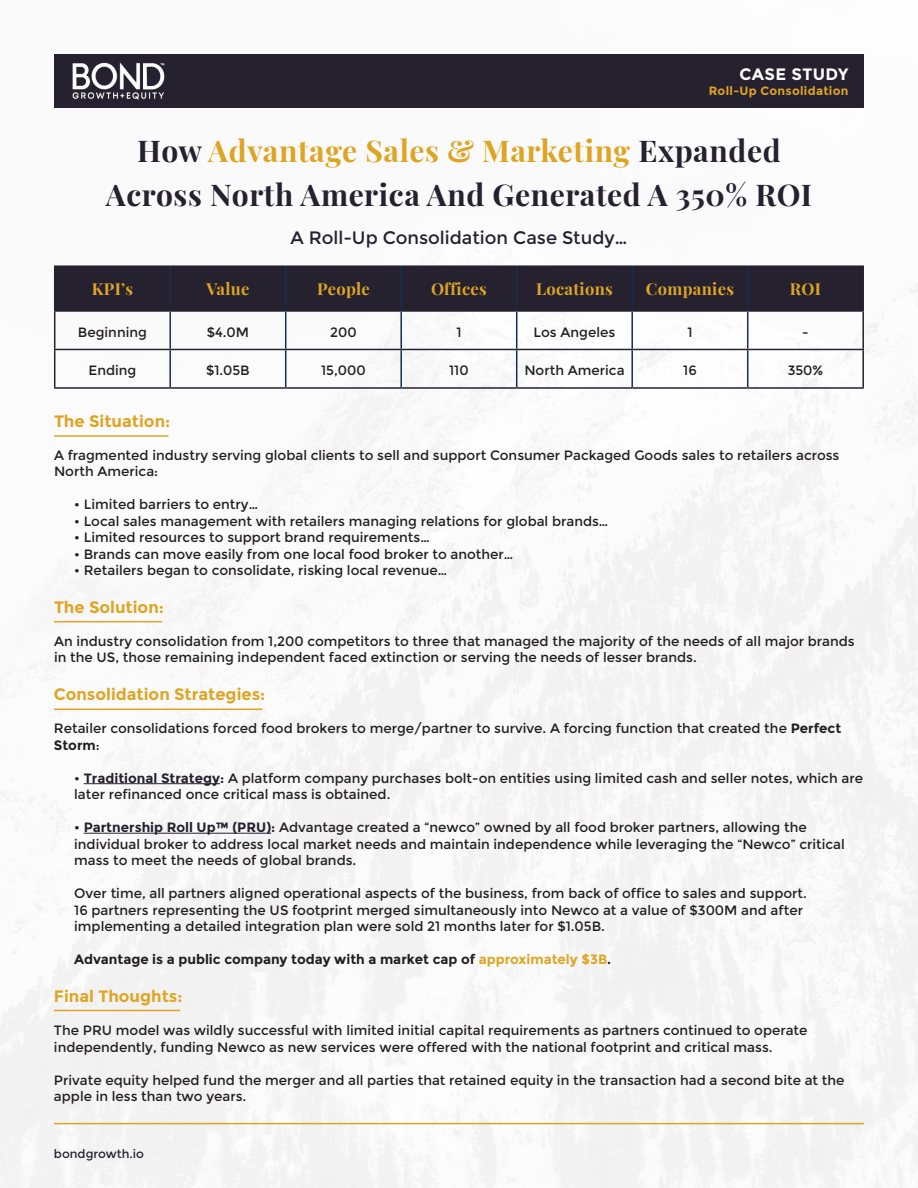
<style>
.page{position:relative;width:918px;height:1188px;background:#fff}
.page>*{position:absolute;margin:0;border:0;box-sizing:border-box;transform-origin:0 0}
.t1{font:700 30px "Playfair Display";letter-spacing:.02em;color:#25212e}
.t2{font:700 30px "Playfair Display";letter-spacing:.02em;color:#dea525}
.t3{font:18px "Montserrat";color:#25212e}
.t4{font:700 16.5px "Montserrat";color:#dea525}
.t5{font:700 16.5px "Playfair Display";letter-spacing:.02em;color:#dea525}
.t6{font:700 16.5px "Montserrat";letter-spacing:.02em;color:#fff}
.t7{font:13.5px/16.5px "Montserrat";color:#231f20}
.t8{font:700 13.5px "Montserrat";color:#231f20}
.t9{font:700 12px "Montserrat";letter-spacing:.025em;color:#dea525}
.t10{font:12px "Montserrat";color:#25212e}
.s1{color:#25212e}
.s2{font-weight:700}
.s3{font-weight:700;color:#25212e}
.s4{color:#dea525}
</style>
<div class="page">
<div style="left:54px;top:54px;width:810px;height:54px;background:#25212e"></div>
<hr style="left:54px;top:1123px;width:810px;height:1px;background:#dea525">
<div style="left:55px;top:267px;width:807px;height:43px;background:#25212e"></div>
<hr style="left:169px;top:267px;width:2px;height:43px;background:#192c52">
<hr style="left:285px;top:267px;width:1px;height:43px;background:#192c52">
<hr style="left:400px;top:267px;width:2px;height:43px;background:#192c52">
<hr style="left:516px;top:267px;width:1px;height:43px;background:#192c52">
<hr style="left:631px;top:267px;width:2px;height:43px;background:#192c52">
<hr style="left:747px;top:267px;width:1px;height:43px;background:#192c52">
<hr style="left:169px;top:312px;width:2px;height:37px;background:#192c52">
<hr style="left:285px;top:312px;width:1px;height:37px;background:#192c52">
<hr style="left:400px;top:312px;width:2px;height:37px;background:#192c52">
<hr style="left:516px;top:312px;width:1px;height:37px;background:#192c52">
<hr style="left:631px;top:312px;width:2px;height:37px;background:#192c52">
<hr style="left:747px;top:312px;width:1px;height:37px;background:#192c52">
<hr style="left:169px;top:350px;width:2px;height:37px;background:#192c52">
<hr style="left:285px;top:350px;width:1px;height:37px;background:#192c52">
<hr style="left:400px;top:350px;width:2px;height:37px;background:#192c52">
<hr style="left:516px;top:350px;width:1px;height:37px;background:#192c52">
<hr style="left:631px;top:350px;width:2px;height:37px;background:#192c52">
<hr style="left:747px;top:350px;width:1px;height:37px;background:#192c52">
<hr style="left:54px;top:312px;width:1px;height:37px;background:#25212e">
<hr style="left:862px;top:312px;width:2px;height:37px;background:#25212e">
<hr style="left:54px;top:265px;width:116px;height:2px;background:#25212e">
<hr style="left:54px;top:267px;width:1px;height:43px;background:#25212e">
<hr style="left:170px;top:265px;width:116px;height:2px;background:#25212e">
<hr style="left:286px;top:265px;width:115px;height:2px;background:#25212e">
<hr style="left:401px;top:265px;width:116px;height:2px;background:#25212e">
<hr style="left:517px;top:265px;width:115px;height:2px;background:#25212e">
<hr style="left:632px;top:265px;width:116px;height:2px;background:#25212e">
<hr style="left:748px;top:265px;width:116px;height:2px;background:#25212e">
<hr style="left:862px;top:267px;width:2px;height:43px;background:#25212e">
<hr style="left:54px;top:310px;width:116px;height:2px;background:#25212e">
<hr style="left:170px;top:310px;width:116px;height:2px;background:#25212e">
<hr style="left:286px;top:310px;width:115px;height:2px;background:#25212e">
<hr style="left:401px;top:310px;width:116px;height:2px;background:#25212e">
<hr style="left:517px;top:310px;width:115px;height:2px;background:#25212e">
<hr style="left:632px;top:310px;width:116px;height:2px;background:#25212e">
<hr style="left:748px;top:310px;width:116px;height:2px;background:#25212e">
<hr style="left:54px;top:349px;width:116px;height:1px;background:#25212e">
<hr style="left:54px;top:350px;width:1px;height:37px;background:#25212e">
<hr style="left:170px;top:349px;width:116px;height:1px;background:#25212e">
<hr style="left:286px;top:349px;width:115px;height:1px;background:#25212e">
<hr style="left:401px;top:349px;width:116px;height:1px;background:#25212e">
<hr style="left:517px;top:349px;width:115px;height:1px;background:#25212e">
<hr style="left:632px;top:349px;width:116px;height:1px;background:#25212e">
<hr style="left:748px;top:349px;width:116px;height:1px;background:#25212e">
<hr style="left:862px;top:350px;width:2px;height:37px;background:#25212e">
<hr style="left:54px;top:387px;width:116px;height:2px;background:#25212e">
<hr style="left:170px;top:387px;width:116px;height:2px;background:#25212e">
<hr style="left:286px;top:387px;width:115px;height:2px;background:#25212e">
<hr style="left:401px;top:387px;width:116px;height:2px;background:#25212e">
<hr style="left:517px;top:387px;width:115px;height:2px;background:#25212e">
<hr style="left:632px;top:387px;width:116px;height:2px;background:#25212e">
<hr style="left:748px;top:387px;width:116px;height:2px;background:#25212e">
<hr style="left:84px;top:783px;width:136px;height:1px;background:#25212e">
<hr style="left:84px;top:833px;width:187px;height:1px;background:#25212e">
<hr style="left:54px;top:435px;width:114px;height:2px;background:#dea525">
<img style="left:72px;top:63px;width:93px;height:36px">
<hr style="left:54px;top:621px;width:108px;height:1px;background:#dea525">
<hr style="left:54px;top:1010px;width:126px;height:1px;background:#dea525">
<hr style="left:54px;top:709px;width:208px;height:1px;background:#dea525">
<p class="t6" style="left:740px;top:64px;width:110px">CASE STUDY</p>
<p class="t9" style="left:709px;top:83px;width:141px">Roll-Up Consolidation</p>
<p class="t2" style="left:137px;top:127px;width:645px"><span class="s1">How</span> Advantage Sales &amp; Marketing <span class="s1">Expanded</span></p>
<p class="t1" style="left:106px;top:171px;width:708px">Across North America And Generated A 350% ROI</p>
<p class="t3" style="left:291px;top:227px;width:338px">A Roll-Up Consolidation Case Study…</p>
<p class="t5" style="left:92px;top:275px;width:43px">KPI’s</p>
<p class="t5" style="left:206px;top:275px;width:45px">Value</p>
<p class="t5" style="left:317px;top:275px;width:54px">People</p>
<p class="t5" style="left:431px;top:275px;width:57px">Offices</p>
<p class="t5" style="left:536px;top:275px;width:78px">Locations</p>
<p class="t5" style="left:646px;top:275px;width:90px">Companies</p>
<p class="t5" style="left:790px;top:275px;width:33px">ROI</p>
<p class="t7" style="left:78px;top:324px;width:71px">Beginning</p>
<p class="t7" style="left:207px;top:324px;width:44px">$4.0M</p>
<p class="t7" style="left:330px;top:324px;width:28px">200</p>
<p class="t7" style="left:456px;top:324px;width:7px">1</p>
<p class="t7" style="left:534px;top:324px;width:83px">Los Angeles</p>
<p class="t7" style="left:687px;top:324px;width:7px">1</p>
<p class="t7" style="left:802px;top:324px;width:8px">-</p>
<p class="t7" style="left:89px;top:362px;width:49px">Ending</p>
<p class="t7" style="left:206px;top:362px;width:45px">$1.05B</p>
<p class="t7" style="left:321px;top:362px;width:46px">15,000</p>
<p class="t7" style="left:449px;top:362px;width:21px">110</p>
<p class="t7" style="left:524px;top:362px;width:102px">North America</p>
<p class="t7" style="left:683px;top:362px;width:15px">16</p>
<p class="t7" style="left:788px;top:362px;width:37px">350%</p>
<p class="t4" style="left:54px;top:411px;width:118px">The Situation:</p>
<p class="t7" style="left:54px;top:447px;width:787px">A fragmented industry serving global clients to sell and support Consumer Packaged Goods sales to retailers across<br>North America:</p>
<p class="t7" style="left:74px;top:496px;width:185px">• Limited barriers to entry…</p>
<p class="t7" style="left:74px;top:513px;width:536px">• Local sales management with retailers managing relations for global brands…</p>
<p class="t7" style="left:74px;top:529px;width:357px">• Limited resources to support brand requirements…</p>
<p class="t7" style="left:74px;top:546px;width:441px">• Brands can move easily from one local food broker to another…</p>
<p class="t7" style="left:74px;top:562px;width:375px">• Retailers began to consolidate, risking local revenue…</p>
<p class="t4" style="left:54px;top:597px;width:112px">The Solution:</p>
<p class="t7" style="left:54px;top:633px;width:802px">An industry consolidation from 1,200 competitors to three that managed the majority of the needs of all major brands in the US, those remaining independent faced extinction or serving the needs of lesser brands.</p>
<p class="t4" style="left:54px;top:685px;width:213px">Consolidation Strategies:</p>
<p class="t7" style="left:54px;top:720px;width:789px">Retailer consolidations forced food brokers to merge/partner to survive. A forcing function that created the <span class="s2">Perfect<br>Storm</span>:</p>
<p class="t7" style="left:74px;top:770px;width:790px">• <span class="s3">Traditional Strategy:</span> A platform company purchases bolt-on entities using limited cash and seller notes, which are later refinanced once critical mass is obtained.</p>
<p class="t7" style="left:74px;top:819px;width:772px">• <span class="s3">Partnership Roll Up™ (PRU):</span> Advantage created a “newco” owned by all food broker partners, allowing the individual broker to address local market needs and maintain independence while leveraging the “Newco” critical mass to meet the needs of global brands.</p>
<p class="t7" style="left:74px;top:885px;width:734px">Over time, all partners aligned operational aspects of the business, from back of office to sales and support.<br>16 partners representing the US footprint merged simultaneously into Newco at a value of $300M and after implementing a detailed integration plan were sold 21 months later for $1.05B.</p>
<p class="t8" style="left:74px;top:951px;width:538px">Advantage is a public company today with a market cap of <span class="s4">approximately $3B</span>.</p>
<p class="t4" style="left:54px;top:986px;width:130px">Final Thoughts:</p>
<p class="t7" style="left:54px;top:1022px;width:755px">The PRU model was wildly successful with limited initial capital requirements as partners continued to operate independently, funding Newco as new services were offered with the national footprint and critical mass.</p>
<p class="t7" style="left:54px;top:1072px;width:792px">Private equity helped fund the merger and all parties that retained equity in the transaction had a second bite at the apple in less than two years.</p>
<p class="t10" style="left:54px;top:1147px;width:92px">bondgrowth.io</p>
</div>
